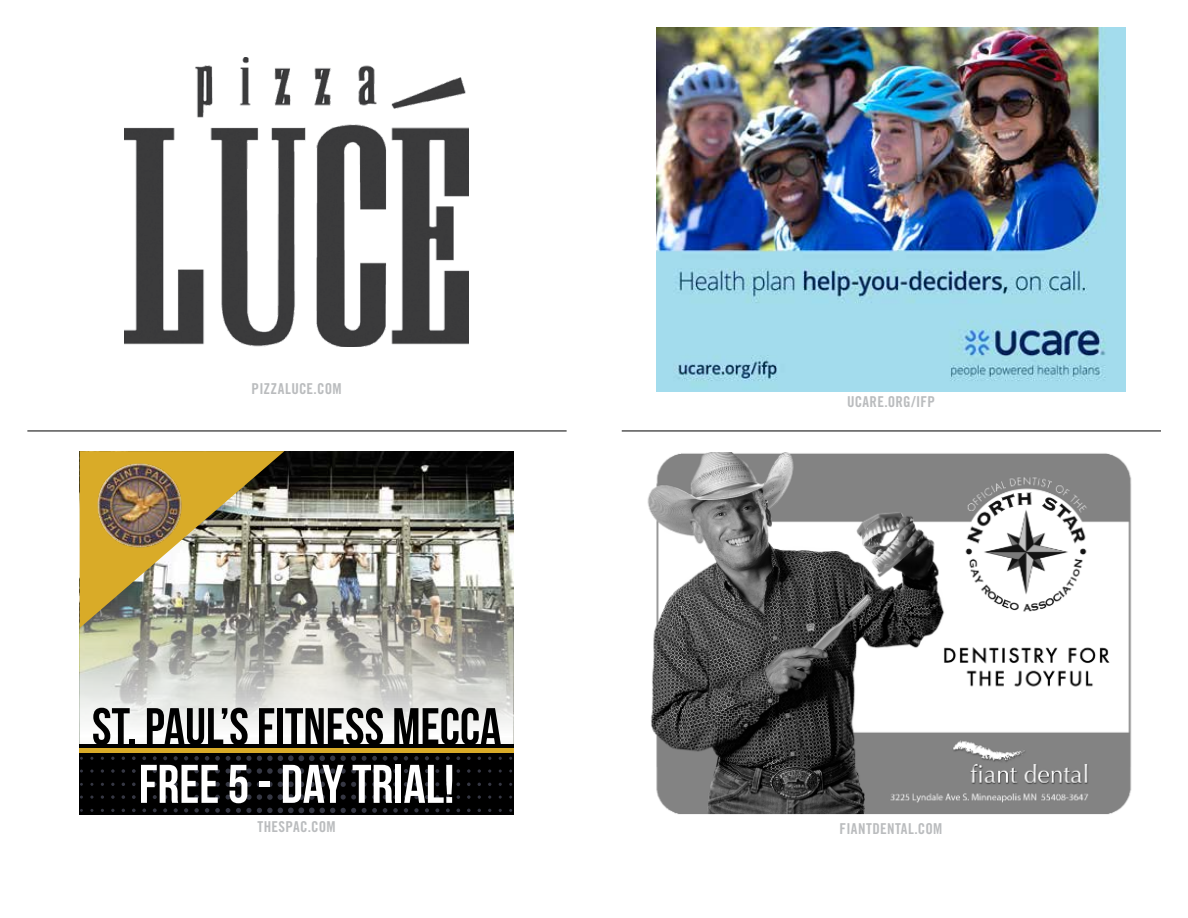
<style>
.page{position:relative;width:1188px;height:918px;background:#fff}
.page>*{position:absolute;margin:0;border:0;box-sizing:border-box;transform-origin:0 0}
.t1{font:54.3px "Bebas Neue";color:#fff}
.t2{font:52.35px "Bebas Neue";color:#000}
.t3{font:15px "Trade Gothic LT Std Bd Cn 20";letter-spacing:.015em;color:#babcbe}
</style>
<div class="page">
<svg style="left:80px;top:451px;width:434px;height:293px"></svg>
<div style="left:80px;top:744px;width:434px;height:71px;background:#000"></div>
<hr style="left:80px;top:749px;width:434px;height:4px;background:#d9ab28">
<svg style="left:132px;top:756px;width:4px;height:4px"></svg>
<svg style="left:142px;top:756px;width:4px;height:4px"></svg>
<svg style="left:153px;top:756px;width:4px;height:4px"></svg>
<svg style="left:163px;top:756px;width:4px;height:4px"></svg>
<svg style="left:174px;top:756px;width:4px;height:4px"></svg>
<svg style="left:184px;top:756px;width:4px;height:4px"></svg>
<svg style="left:194px;top:756px;width:5px;height:4px"></svg>
<svg style="left:205px;top:756px;width:4px;height:5px"></svg>
<svg style="left:215px;top:756px;width:5px;height:5px"></svg>
<svg style="left:226px;top:756px;width:4px;height:5px"></svg>
<svg style="left:467px;top:756px;width:4px;height:4px"></svg>
<svg style="left:456px;top:756px;width:4px;height:4px"></svg>
<svg style="left:446px;top:756px;width:4px;height:4px"></svg>
<svg style="left:435px;top:756px;width:4px;height:4px"></svg>
<svg style="left:425px;top:756px;width:4px;height:4px"></svg>
<svg style="left:414px;top:756px;width:5px;height:4px"></svg>
<svg style="left:404px;top:756px;width:4px;height:4px"></svg>
<svg style="left:393px;top:756px;width:5px;height:5px"></svg>
<svg style="left:383px;top:756px;width:4px;height:5px"></svg>
<svg style="left:362px;top:756px;width:15px;height:5px"></svg>
<svg style="left:341px;top:756px;width:15px;height:5px"></svg>
<svg style="left:236px;top:755px;width:99px;height:6px"></svg>
<svg style="left:90px;top:769px;width:4px;height:4px"></svg>
<svg style="left:101px;top:769px;width:3px;height:4px"></svg>
<svg style="left:111px;top:769px;width:4px;height:4px"></svg>
<svg style="left:122px;top:769px;width:3px;height:4px"></svg>
<svg style="left:132px;top:769px;width:4px;height:4px"></svg>
<svg style="left:142px;top:769px;width:4px;height:4px"></svg>
<svg style="left:153px;top:769px;width:4px;height:4px"></svg>
<svg style="left:163px;top:769px;width:4px;height:4px"></svg>
<svg style="left:174px;top:769px;width:4px;height:4px"></svg>
<svg style="left:184px;top:769px;width:4px;height:4px"></svg>
<svg style="left:194px;top:769px;width:5px;height:4px"></svg>
<svg style="left:205px;top:769px;width:4px;height:4px"></svg>
<svg style="left:215px;top:769px;width:5px;height:4px"></svg>
<svg style="left:467px;top:769px;width:4px;height:4px"></svg>
<svg style="left:457px;top:769px;width:3px;height:4px"></svg>
<svg style="left:446px;top:769px;width:4px;height:4px"></svg>
<svg style="left:435px;top:769px;width:4px;height:4px"></svg>
<svg style="left:425px;top:769px;width:4px;height:4px"></svg>
<svg style="left:414px;top:769px;width:5px;height:4px"></svg>
<svg style="left:404px;top:769px;width:4px;height:4px"></svg>
<svg style="left:393px;top:769px;width:5px;height:4px"></svg>
<svg style="left:383px;top:769px;width:4px;height:4px"></svg>
<svg style="left:362px;top:769px;width:15px;height:4px"></svg>
<svg style="left:341px;top:768px;width:15px;height:6px"></svg>
<svg style="left:226px;top:768px;width:109px;height:6px"></svg>
<svg style="left:142px;top:782px;width:4px;height:4px"></svg>
<svg style="left:153px;top:782px;width:4px;height:4px"></svg>
<svg style="left:163px;top:782px;width:4px;height:4px"></svg>
<svg style="left:174px;top:782px;width:4px;height:4px"></svg>
<svg style="left:184px;top:782px;width:4px;height:4px"></svg>
<svg style="left:194px;top:782px;width:5px;height:5px"></svg>
<svg style="left:205px;top:782px;width:4px;height:5px"></svg>
<svg style="left:215px;top:782px;width:5px;height:5px"></svg>
<svg style="left:226px;top:782px;width:4px;height:5px"></svg>
<svg style="left:456px;top:782px;width:4px;height:4px"></svg>
<svg style="left:446px;top:782px;width:4px;height:4px"></svg>
<svg style="left:435px;top:782px;width:4px;height:4px"></svg>
<svg style="left:425px;top:782px;width:4px;height:4px"></svg>
<svg style="left:414px;top:782px;width:5px;height:4px"></svg>
<svg style="left:404px;top:782px;width:4px;height:5px"></svg>
<svg style="left:393px;top:782px;width:5px;height:5px"></svg>
<svg style="left:383px;top:782px;width:4px;height:5px"></svg>
<svg style="left:362px;top:782px;width:15px;height:5px"></svg>
<svg style="left:341px;top:782px;width:15px;height:5px"></svg>
<svg style="left:236px;top:781px;width:99px;height:6px"></svg>
<svg style="left:111px;top:795px;width:4px;height:4px"></svg>
<svg style="left:122px;top:795px;width:3px;height:4px"></svg>
<svg style="left:132px;top:795px;width:4px;height:4px"></svg>
<svg style="left:142px;top:795px;width:4px;height:4px"></svg>
<svg style="left:153px;top:795px;width:4px;height:4px"></svg>
<svg style="left:163px;top:795px;width:4px;height:4px"></svg>
<svg style="left:174px;top:795px;width:4px;height:4px"></svg>
<svg style="left:184px;top:795px;width:4px;height:4px"></svg>
<svg style="left:194px;top:795px;width:5px;height:4px"></svg>
<svg style="left:205px;top:795px;width:4px;height:4px"></svg>
<svg style="left:215px;top:795px;width:5px;height:5px"></svg>
<svg style="left:467px;top:795px;width:4px;height:4px"></svg>
<svg style="left:457px;top:795px;width:3px;height:4px"></svg>
<svg style="left:446px;top:795px;width:4px;height:4px"></svg>
<svg style="left:435px;top:795px;width:4px;height:4px"></svg>
<svg style="left:425px;top:795px;width:4px;height:4px"></svg>
<svg style="left:414px;top:795px;width:5px;height:4px"></svg>
<svg style="left:404px;top:795px;width:4px;height:4px"></svg>
<svg style="left:393px;top:795px;width:5px;height:4px"></svg>
<svg style="left:383px;top:795px;width:4px;height:4px"></svg>
<svg style="left:362px;top:795px;width:15px;height:5px"></svg>
<svg style="left:341px;top:795px;width:15px;height:5px"></svg>
<svg style="left:226px;top:794px;width:109px;height:6px"></svg>
<svg style="left:132px;top:809px;width:4px;height:3px"></svg>
<svg style="left:142px;top:809px;width:4px;height:3px"></svg>
<svg style="left:153px;top:808px;width:4px;height:4px"></svg>
<svg style="left:163px;top:808px;width:4px;height:4px"></svg>
<svg style="left:174px;top:808px;width:4px;height:4px"></svg>
<svg style="left:184px;top:808px;width:4px;height:5px"></svg>
<svg style="left:194px;top:808px;width:5px;height:5px"></svg>
<svg style="left:205px;top:808px;width:4px;height:5px"></svg>
<svg style="left:215px;top:808px;width:5px;height:5px"></svg>
<svg style="left:226px;top:808px;width:4px;height:5px"></svg>
<svg style="left:467px;top:809px;width:4px;height:3px"></svg>
<svg style="left:446px;top:808px;width:4px;height:4px"></svg>
<svg style="left:435px;top:808px;width:4px;height:4px"></svg>
<svg style="left:425px;top:808px;width:4px;height:4px"></svg>
<svg style="left:414px;top:808px;width:5px;height:5px"></svg>
<svg style="left:404px;top:808px;width:4px;height:5px"></svg>
<svg style="left:393px;top:808px;width:5px;height:5px"></svg>
<svg style="left:383px;top:808px;width:4px;height:5px"></svg>
<svg style="left:362px;top:808px;width:15px;height:5px"></svg>
<svg style="left:341px;top:808px;width:15px;height:5px"></svg>
<svg style="left:236px;top:807px;width:99px;height:6px"></svg>
<img style="left:80px;top:451px;width:204px;height:177px">
<img style="left:125px;top:58px;width:343px;height:289px">
<img style="left:96px;top:462px;width:87px;height:87px">
<hr style="left:27px;top:431px;width:540px;height:1px;background:#000">
<img style="left:647px;top:453px;width:485px;height:362px">
<img style="left:657px;top:28px;width:468px;height:363px">
<hr style="left:622px;top:431px;width:539px;height:1px;background:#000">
<p class="t3" style="left:252px;top:379px;width:91px">PIZZALUCE.COM</p>
<h2 class="t2" style="left:92px;top:698px;width:411px">ST. PAUL’S FITNESS MECCA</h2>
<h1 class="t1" style="left:139px;top:754px;width:317px">FREE 5 - DAY TRIAL!</h1>
<p class="t3" style="left:847px;top:393px;width:89px">UCARE.ORG/IFP</p>
<p class="t3" style="left:258px;top:818px;width:80px">THESPAC.COM</p>
<p class="t3" style="left:840px;top:819px;width:104px">FIANTDENTAL.COM</p>
</div>
